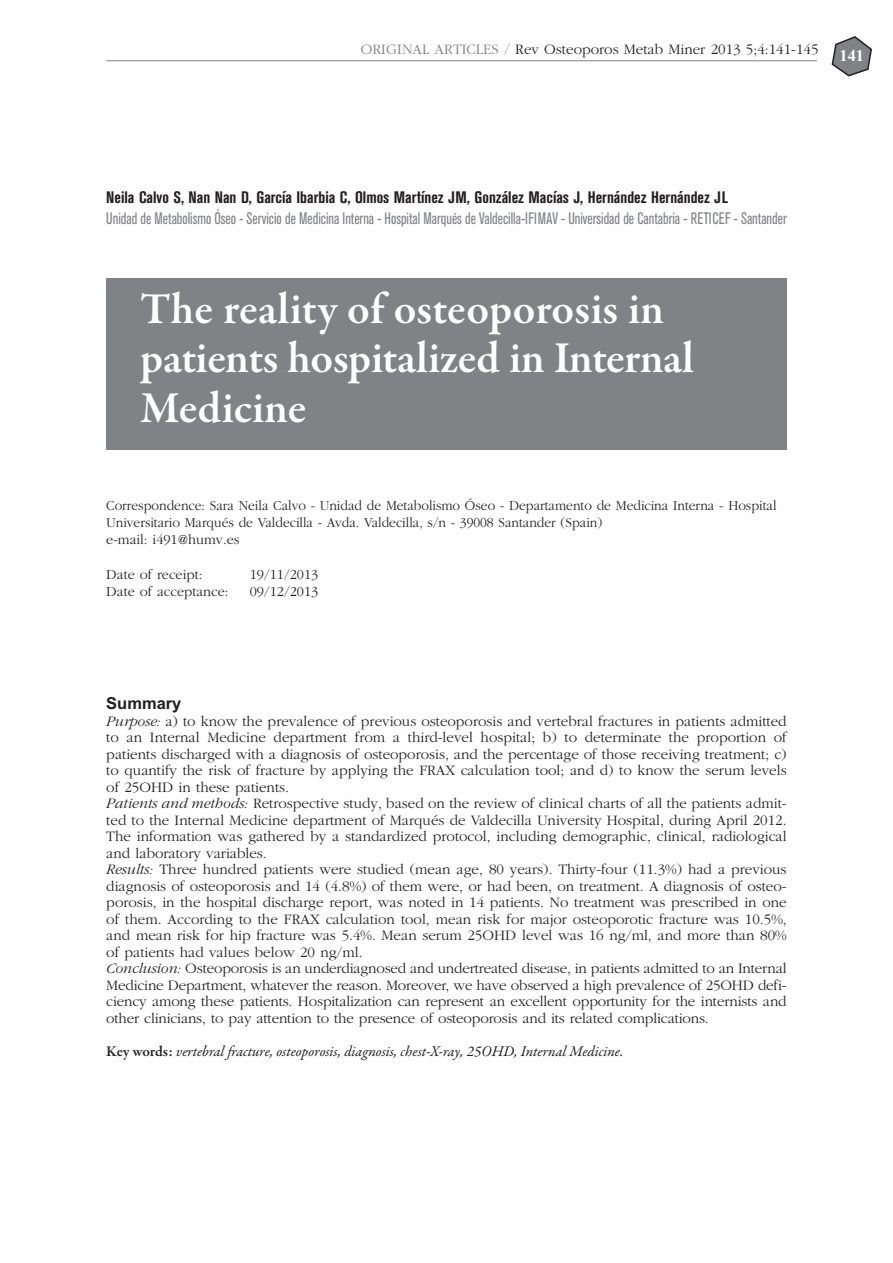
<style>
.page{position:relative;width:893px;height:1263px;background:#fff}
.page>*{position:absolute;margin:0;border:0;box-sizing:border-box;transform-origin:0 0}
.t1{font:600 45px/49.5px "Garamond Premr Pro";letter-spacing:-.005em;color:#fff}
.t2{font:condensed 16.5px "Akzidenz Grotesk BE";color:#808285;scale:.9 1}
.t3{font:700 condensed 16.5px "Akzidenz Grotesk BE";color:#231f20}
.t4{font:700 16.5px "Arial";color:#231f20}
.t5{font:700 16.5px "Times New Roman";color:#fff}
.t6{font:300 15px/16.5px "Garamond";color:#231f20}
.t7{font:italic 15px "Garamond Premr Pro";letter-spacing:-.005em;color:#231f20}
.t8{font:300 14.25px/17.1px "Garamond";color:#231f20;scale:.95 1}
.t9{font:300 14.25px "Garamond";color:#231f20}
.s1{color:#808285}
.s2{font-style:italic}
.s3{font-weight:600;font-style:normal}
</style>
<div class="page">
<svg style="left:832px;top:36px;width:40px;height:40px"></svg>
<hr style="left:106px;top:60px;width:711px;height:1px;background:#808285">
<div style="left:106px;top:278px;width:681px;height:172px;background:#808285"></div>
<p class="t6" style="left:361px;top:42px;width:459px"><span class="s1">ORIGINAL ARTICLES /</span> Rev Osteoporos Metab Miner 2013 5;4:141-145</p>
<p class="t5" style="left:839px;top:46px;width:26px">141</p>
<p class="t3" style="left:106px;top:191px;width:623px">Neila Calvo S, Nan Nan D, García Ibarbia C, Olmos Martínez JM, González Macías J, Hernández Hernández JL</p>
<p class="t2" style="left:106px;top:212px;width:757px">Unidad de Metabolismo Óseo - Servicio de Medicina Interna - Hospital Marqués de Valdecilla-IFIMAV - Universidad de Cantabria - RETICEF - Santander</p>
<h1 class="t1" style="left:140px;top:288px;width:555px">The reality of osteoporosis in patients hospitalized in Internal<br>Medicine</h1>
<p class="t8" style="left:106px;top:498px;width:707px">Correspondence: Sara Neila Calvo - Unidad de Metabolismo Óseo - Departamento de Medicina Interna - Hospital<br>Universitario Marqués de Valdecilla - Avda. Valdecilla, s/n - 39008 Santander (Spain)<br>e-mail: i491@humv.es</p>
<p class="t9" style="left:106px;top:568px;width:98px">Date of receipt:</p>
<p class="t9" style="left:250px;top:568px;width:70px">19/11/2013</p>
<p class="t9" style="left:106px;top:586px;width:124px">Date of acceptance:</p>
<p class="t9" style="left:250px;top:586px;width:70px">09/12/2013</p>
<p class="t4" style="left:106px;top:698px;width:77px">Summary</p>
<p class="t6" style="left:106px;top:714px;width:682px"><span class="s2">Purpose:</span> a) to know the prevalence of previous osteoporosis and vertebral fractures in patients admitted to an Internal Medicine department from a third-level hospital; b) to determinate the proportion of patients discharged with a diagnosis of osteoporosis, and the percentage of those receiving treatment; c) to quantify the risk of fracture by applying the FRAX calculation tool; and d) to know the serum levels of 25OHD in these patients.<br><span class="s2">Patients and methods:</span> Retrospective study, based on the review of clinical charts of all the patients admit&shy;ted to the Internal Medicine department of Marqués de Valdecilla University Hospital, during April 2012.<br>The information was gathered by a standardized protocol, including demographic, clinical, radiological and laboratory variables.<br><span class="s2">Results:</span> Three hundred patients were studied (mean age, 80 years). Thirty-four (11.3%) had a previous diagnosis of osteoporosis and 14 (4.8%) of them were, or had been, on treatment. A diagnosis of osteo&shy;porosis, in the hospital discharge report, was noted in 14 patients. No treatment was prescribed in one of them. According to the FRAX calculation tool, mean risk for major osteoporotic fracture was 10.5%, and mean risk for hip fracture was 5.4%. Mean serum 25OHD level was 16 ng/ml, and more than 80% of patients had values below 20 ng/ml.<br><span class="s2">Conclusion:</span> Osteoporosis is an underdiagnosed and undertreated disease, in patients admitted to an Internal Medicine Department, whatever the reason. Moreover, we have observed a high prevalence of 25OHD defi&shy;ciency among these patients. Hospitalization can represent an excellent opportunity for the internists and other clinicians, to pay attention to the presence of osteoporosis and its related complications.</p>
<p class="t7" style="left:106px;top:1045px;width:519px"><span class="s3">Key words:</span> vertebral fracture, osteoporosis, diagnosis, chest-X-ray, 25OHD, Internal Medicine.</p>
</div>
